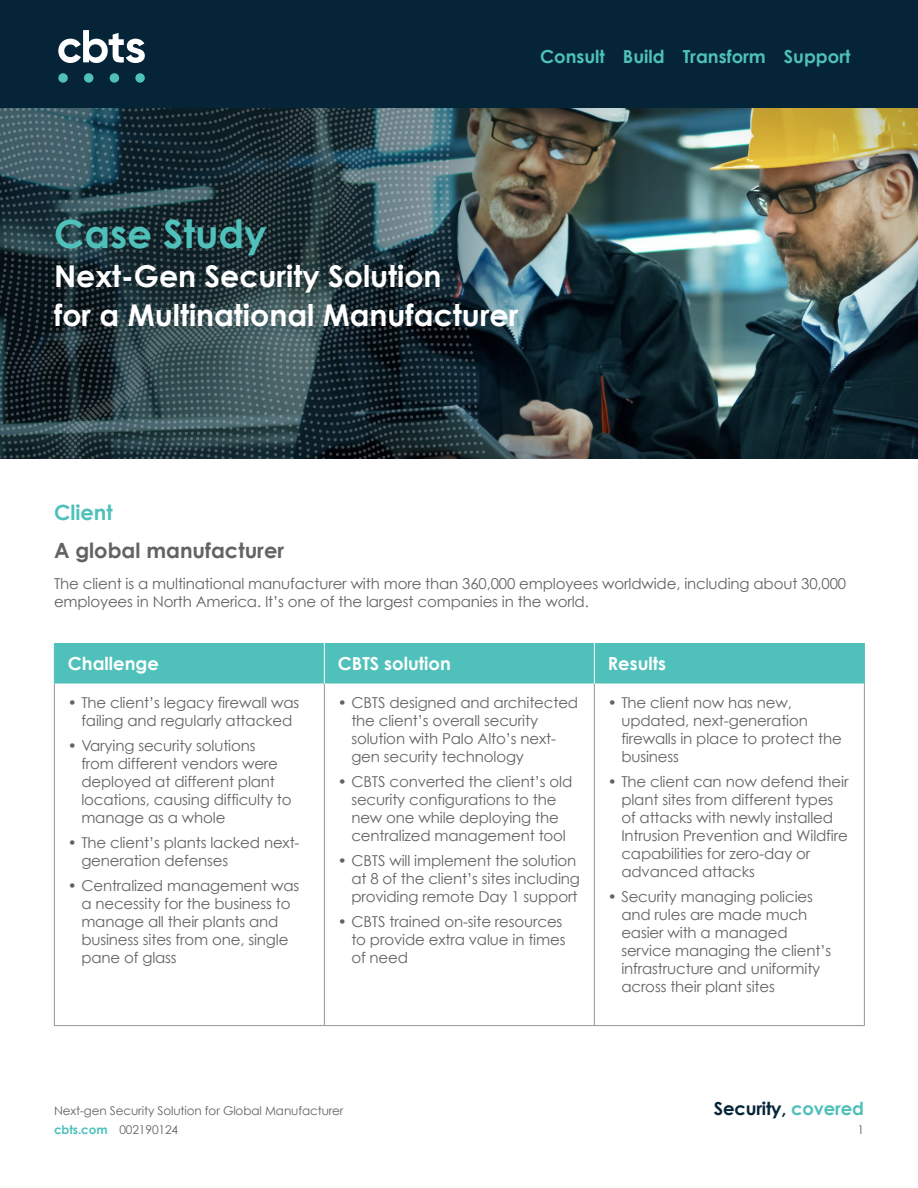
<style>
.page{position:relative;width:918px;height:1188px;background:#fff}
.page>*{position:absolute;margin:0;border:0;box-sizing:border-box;transform-origin:0 0}
.t1{font:700 39px "Century Gothic";color:#4fc1ba}
.t2{font:700 30px/39px "Century Gothic";color:#fff}
.H3_GRAY{font:700 21px "Century Gothic";color:#636366}
.t3{font:700 21px "Century Gothic";color:#4fc1ba}
.t4{font:700 18px "Century Gothic";color:#4fc1ba}
.table_header{font:700 18px "Century Gothic";color:#fff}
.t5{font:700 18px "Century Gothic";letter-spacing:-.01em;color:#052438}
.body_copy{font:15px/18px "Century Gothic";letter-spacing:-.01em;color:#636366}
.t6{font:12px "Century Gothic";letter-spacing:-.01em;color:#636366}
.s1{color:#4fc1ba}
.s2{font-weight:700;color:#4fc1ba}
</style>
<div class="page">
<div style="left:0;top:0;width:918px;height:108px;background:#052438"></div>
<svg style="left:58px;top:30px;width:87px;height:33px"></svg>
<div style="left:58px;top:73px;width:10px;height:10px;background:#4fc1ba;border-radius:50%"></div>
<div style="left:84px;top:73px;width:9px;height:10px;background:#4fc1ba;border-radius:50%"></div>
<div style="left:110px;top:73px;width:9px;height:10px;background:#4fc1ba;border-radius:50%"></div>
<div style="left:135px;top:73px;width:10px;height:10px;background:#4fc1ba;border-radius:50%"></div>
<img style="left:0;top:108px;width:918px;height:351px">
<div style="left:55px;top:643px;width:809px;height:41px;background:#4fc1ba"></div>
<hr style="left:54px;top:684px;width:1px;height:341px;background:#939598">
<hr style="left:324px;top:684px;width:1px;height:341px;background:#939598">
<hr style="left:594px;top:684px;width:1px;height:341px;background:#939598">
<hr style="left:864px;top:684px;width:1px;height:341px;background:#939598">
<hr style="left:54px;top:1025px;width:270px;height:1px;background:#939598">
<hr style="left:324px;top:1025px;width:270px;height:1px;background:#939598">
<hr style="left:594px;top:1025px;width:271px;height:1px;background:#939598">
<hr style="left:324px;top:643px;width:1px;height:41px;background:#fff">
<hr style="left:594px;top:643px;width:1px;height:41px;background:#fff">
<hr style="left:54px;top:643px;width:1px;height:41px;background:#4fc1ba">
<hr style="left:864px;top:643px;width:1px;height:41px;background:#4fc1ba">
<p class="t4" style="left:540px;top:45px;width:312px">Consult Build Transform Support</p>
<h1 class="t1" style="left:54px;top:210px;width:214px">Case Study</h1>
<h2 class="t2" style="left:54px;top:256px;width:466px">Next-Gen Security Solution<br>for a Multinational Manufacturer</h2>
<h3 class="t3" style="left:54px;top:499px;width:60px">Client</h3>
<p class="H3_GRAY" style="left:54px;top:537px;width:232px">A global manufacturer</p>
<p class="body_copy" style="left:54px;top:574px;width:794px">The client is a multinational manufacturer with more than 360,000 employees worldwide, including about 30,000 employees in North America. It’s one of the largest companies in the world.</p>
<p class="table_header" style="left:68px;top:652px;width:93px">Challenge</p>
<p class="table_header" style="left:338px;top:652px;width:115px">CBTS solution</p>
<p class="table_header" style="left:608px;top:652px;width:60px">Results</p>
<p class="body_copy" style="left:68px;top:694px;width:233px;text-align:center">• The client’s legacy firewall was failing and regularly attacked</p>
<p class="body_copy" style="left:81px;top:736px;width:212px;text-indent:-14px">• Varying security solutions from different vendors were deployed at different plant locations, causing difficulty to manage as a whole</p>
<p class="body_copy" style="left:81px;top:833px;width:220px;text-indent:-14px">• The client’s plants lacked next&shy;generation defenses</p>
<p class="body_copy" style="left:81px;top:876px;width:220px;text-indent:-14px">• Centralized management was a necessity for the business to manage all their plants and business sites from one, single pane of glass</p>
<p class="body_copy" style="left:351px;top:694px;width:228px;text-indent:-14px">• CBTS designed and architected the client’s overall security solution with Palo Alto’s next&shy;gen security technology</p>
<p class="body_copy" style="left:338px;top:772px;width:236px;text-align:center">• CBTS converted the client’s old security configurations to the new one while deploying the centralized management tool</p>
<p class="body_copy" style="left:351px;top:851px;width:230px;text-indent:-14px">• CBTS will implement the solution at 8 of the client’s sites including providing remote Day 1 support</p>
<p class="body_copy" style="left:351px;top:912px;width:216px;text-indent:-14px">• CBTS trained on-site resources to provide extra value in times of need</p>
<p class="body_copy" style="left:621px;top:694px;width:222px;text-indent:-14px">• The client now has new, updated, next-generation firewalls in place to protect the business</p>
<p class="body_copy" style="left:621px;top:772px;width:229px;text-indent:-14px">• The client can now defend their plant sites from different types of attacks with newly installed<br>Intrusion Prevention and Wildfire capabilities for zero-day or advanced attacks</p>
<p class="body_copy" style="left:621px;top:887px;width:211px;text-indent:-14px">• Security managing policies and rules are made much easier with a managed service managing the client’s infrastructure and uniformity across their plant sites</p>
<p class="t6" style="left:54px;top:1104px;width:291px">Next-gen Security Solution for Global Manufacturer</p>
<p class="t5" style="left:714px;top:1097px;width:152px">Security, <span class="s1">covered</span></p>
<p class="t6" style="left:54px;top:1122px;width:126px"><span class="s2">cbts.com</span> 002190124</p>
<p class="t6" style="left:857px;top:1122px;width:8px">1</p>
</div>
